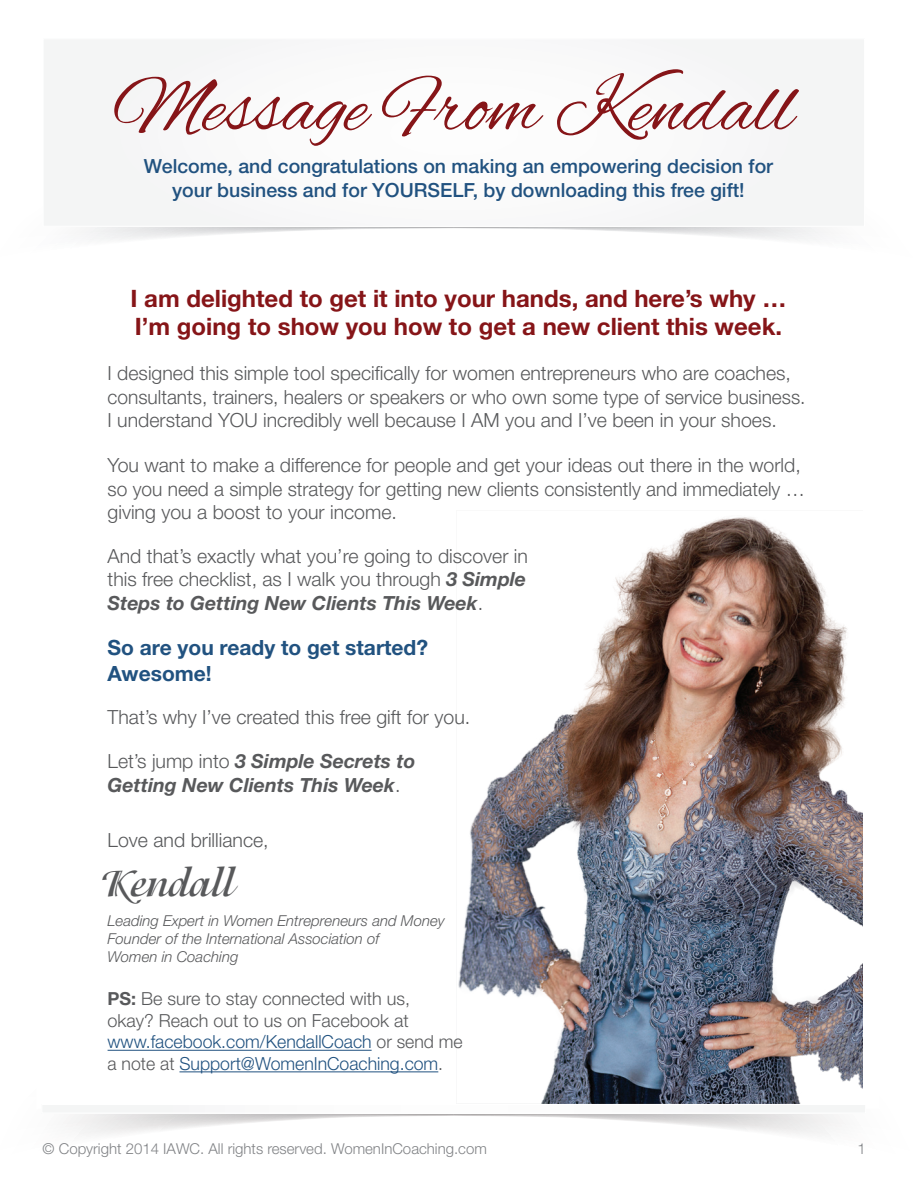
<style>
.page{position:relative;width:918px;height:1188px;background:#fff}
.page>*{position:absolute;margin:0;border:0;box-sizing:border-box;transform-origin:0 0}
.t1{font:80.7px "Alex Brush";color:#861518}
.t2{font:700 40.5px "Isadora Std";color:#58595b}
.t3{font:700 24px/28.8px "Helvetica Neue LT Std";color:#861518}
.t4{font:700 21px/25.2px "Helvetica Neue LT Std";color:#215280}
.t5{font:300 19.5px/23.4px "Helvetica Neue LT Std";color:#58595b}
.t6{font:500 19.5px/23.4px "Helvetica Neue LT Std";color:#215280;text-align:center}
.t7{font:italic 700 19.5px/23.4px "Helvetica Neue LT Std";color:#58595b}
.t8{font:300 18px/21.6px "Helvetica Neue LT Std";color:#58595b}
.t9{font:italic 300 15px/18px "Helvetica Neue LT Std";color:#58595b}
.t10{font:300 15px "Helvetica Neue LT Std";color:#818386}
.s1{font-weight:700;font-style:italic}
.s2{font-weight:300;font-style:normal}
.s3{font-weight:700}
.s4{color:#215280}
</style>
<div class="page">
<svg style="left:454px;top:1114px;width:386px;height:20px"></svg>
<svg style="left:67px;top:1114px;width:387px;height:20px"></svg>
<div style="left:42px;top:1104px;width:824px;height:9px;background:#f9f9f9"></div>
<svg style="left:454px;top:227px;width:369px;height:13px"></svg>
<svg style="left:85px;top:227px;width:369px;height:13px"></svg>
<div style="left:43px;top:39px;width:822px;height:187px;background:#f8f8f9"></div>
<hr style="left:108px;top:1050px;width:264px;height:1px;background:#215280">
<hr style="left:179px;top:1071px;width:259px;height:1px;background:#215280">
<img style="left:456px;top:517px;width:406px;height:586px">
<h1 class="t1" style="left:113px;top:63px;width:683px">Message From Kendall</h1>
<p class="t6" style="left:144px;top:154px;width:631px">Welcome, and congratulations on making an empowering decision for your business and for YOURSELF, by downloading this free gift!</p>
<p class="t3" style="left:130px;top:283px;width:657px">I am delighted to get it into your hands, and here’s why …<br>I’m going to show you how to get a new client this week.</p>
<p class="t5" style="left:108px;top:361px;width:700px">I designed this simple tool specifically for women entrepreneurs who are coaches, consultants, trainers, healers or speakers or who own some type of service business.<br>I understand YOU incredibly well because I AM you and I’ve been in your shoes.</p>
<p class="t5" style="left:108px;top:453px;width:699px">You want to make a difference for people and get your ideas out there in the world, so you need a simple strategy for getting new clients consistently and immediately … giving you a boost to your income.</p>
<p class="t5" style="left:108px;top:544px;width:422px;text-align:justify">And that’s exactly what you’re going to discover in this free checklist, as I walk you through <span class="s1">3 Simple Steps to Getting New Clients This Week</span>.</p>
<p class="t4" style="left:108px;top:635px;width:322px">So are you ready to get started?<br>Awesome!</p>
<p class="t5" style="left:108px;top:705px;width:364px">That’s why I’ve created this free gift for you.</p>
<p class="t7" style="left:108px;top:749px;width:309px"><span class="s2">Let’s jump into</span> 3 Simple Secrets to<br>Getting New Clients This Week<span class="s2">.</span></p>
<p class="t5" style="left:108px;top:828px;width:163px">Love and brilliance,</p>
<h2 class="t2" style="left:100px;top:860px;width:135px">Kendall</h2>
<p class="t9" style="left:108px;top:912px;width:339px">Leading Expert in Women Entrepreneurs and Money<br>Founder of the International Association of<br>Women in Coaching</p>
<p class="t8" style="left:108px;top:988px;width:357px"><span class="s3">PS:</span> Be sure to stay connected with us,<br>okay? Reach out to us on Facebook at <span class="s4">www.facebook.com/KendallCoach</span> or send me a note at <span class="s4">Support@WomenInCoaching.com</span>.</p>
<p class="t10" style="left:43px;top:1139px;width:446px">© Copyright 2014 IAWC. All rights reserved. WomenInCoaching.com</p>
<p class="t10" style="left:857px;top:1139px;width:10px">1</p>
</div>
